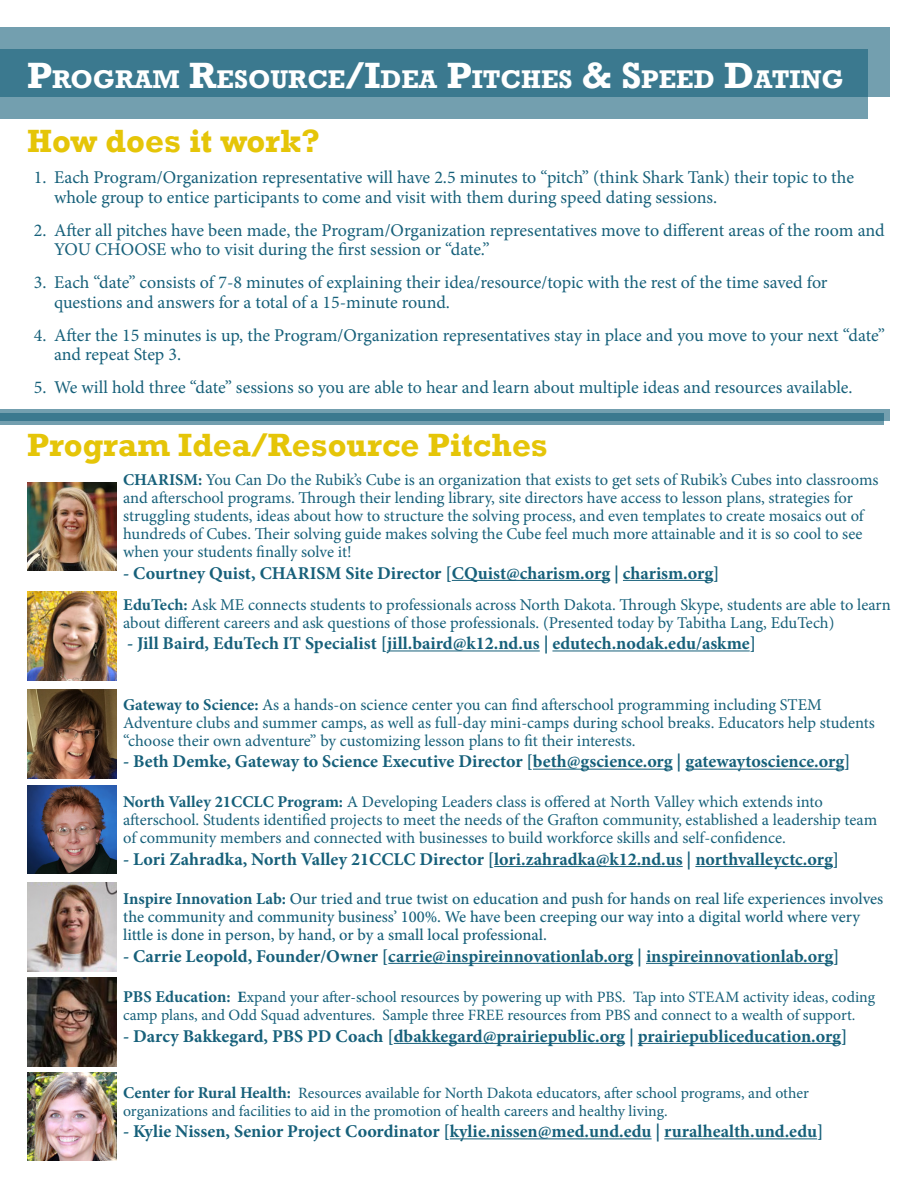
<style>
.page{position:relative;width:918px;height:1188px;background:#fff}
.page>*{position:absolute;margin:0;border:0;box-sizing:border-box;transform-origin:0 0}
.t1{font:700 33px "Rockwell";color:#e5c508}
.t2{font:700 26.25px "Rockwell";color:#fff}
.t3{font:18px/19.5px "Minion Pro";letter-spacing:-.005em;color:#16607a}
.t4{font:700 18px "Minion Pro";color:#16607a}
.t5{font:16.5px/18px "Minion Pro";letter-spacing:-.005em;color:#16607a}
.t6{font:500 16.5px/18px "Minion Pro";color:#16607a}
.t7{font:15.75px/18px "Minion Pro";color:#16607a}
.s1{font-size:37.5px}
.s2{font-weight:700}
.s3{font-weight:700;font-size:16.5px}
</style>
<div class="page">
<div style="left:0;top:27px;width:890px;height:69px;background:#739faf"></div>
<div style="left:0;top:409px;width:890px;height:12px;background:#739faf"></div>
<svg style="left:0;top:49px;width:868px;height:69px;fill:#3b798f"></svg>
<svg style="left:0;top:413px;width:883px;height:11px;fill:#3b798f"></svg>
<hr style="left:452px;top:580px;width:158px;height:1px;background:#16607a">
<hr style="left:623px;top:580px;width:90px;height:1px;background:#16607a">
<hr style="left:387px;top:651px;width:153px;height:1px;background:#16607a">
<hr style="left:552px;top:651px;width:198px;height:1px;background:#16607a">
<hr style="left:533px;top:769px;width:140px;height:1px;background:#16607a">
<hr style="left:685px;top:769px;width:159px;height:1px;background:#16607a">
<hr style="left:494px;top:866px;width:189px;height:1px;background:#16607a">
<hr style="left:695px;top:866px;width:138px;height:1px;background:#16607a">
<hr style="left:388px;top:963px;width:245px;height:1px;background:#16607a">
<hr style="left:646px;top:963px;width:187px;height:1px;background:#16607a">
<hr style="left:394px;top:1043px;width:231px;height:1px;background:#16607a">
<hr style="left:638px;top:1043px;width:203px;height:1px;background:#16607a">
<hr style="left:450px;top:1138px;width:202px;height:1px;background:#16607a">
<hr style="left:664px;top:1138px;width:153px;height:1px;background:#16607a">
<img style="left:27px;top:482px;width:90px;height:89px">
<img style="left:27px;top:785px;width:90px;height:89px">
<img style="left:27px;top:591px;width:90px;height:89px">
<img style="left:27px;top:883px;width:90px;height:88px">
<img style="left:27px;top:690px;width:90px;height:88px">
<img style="left:27px;top:978px;width:90px;height:88px">
<img style="left:27px;top:1072px;width:90px;height:89px">
<p class="t2" style="left:27px;top:63px;width:818px"><span class="s1">P</span>ROGRAM <span class="s1">R</span>ESOURCE<span class="s1">/I</span>DEA <span class="s1">P</span>ITCHES <span class="s1">&amp; S</span>PEED <span class="s1">D</span>ATING</p>
<p class="t1" style="left:27px;top:121px;width:294px">How does it work?</p>
<p class="t3" style="left:54px;top:168px;width:802px;text-indent:-20px">1. Each Program/Organization representative will have 2.5 minutes to “pitch” (think Shark Tank) their topic to the whole group to entice participants to come and visit with them during speed dating sessions.</p>
<p class="t3" style="left:54px;top:220px;width:832px;text-indent:-20px">2. After all pitches have been made, the Program/Organization representatives move to different areas of the room and<br>YOU CHOOSE who to visit during the first session or “date.”</p>
<p class="t3" style="left:54px;top:273px;width:775px;text-indent:-20px">3. Each “date” consists of 7-8 minutes of explaining their idea/resource/topic with the rest of the time saved for questions and answers for a total of a 15-minute round.</p>
<p class="t3" style="left:54px;top:325px;width:832px;text-indent:-20px">4. After the 15 minutes is up, the Program/Organization representatives stay in place and you move to your next “date” and repeat Step 3.</p>
<p class="t3" style="left:34px;top:378px;width:820px">5. We will hold three “date” sessions so you are able to hear and learn about multiple ideas and resources available.</p>
<p class="t1" style="left:27px;top:425px;width:522px">Program Idea/Resource Pitches</p>
<p class="t5" style="left:123px;top:471px;width:757px"><span class="s2">CHARISM:</span> You Can Do the Rubik’s Cube is an organization that exists to get sets of Rubik’s Cubes into classrooms and afterschool programs. Through their lending library, site directors have access to lesson plans, strategies for struggling students, ideas about how to structure the solving process, and even templates to create mosaics out of hundreds of Cubes. Their solving guide makes solving the Cube feel much more attainable and it is so cool to see when your students finally solve it!</p>
<p class="t4" style="left:123px;top:560px;width:598px">- Courtney Quist, CHARISM Site Director [CQuist@charism.org | charism.org]</p>
<p class="t5" style="left:123px;top:595px;width:769px"><span class="s2">EduTech:</span> Ask ME connects students to professionals across North Dakota. Through Skype, students are able to learn about different careers and ask questions of those professionals. (Presented today by Tabitha Lang, EduTech)</p>
<p class="t4" style="left:127px;top:631px;width:631px">- Jill Baird, EduTech IT Specialist [jill.baird@k12.nd.us | edutech.nodak.edu/askme]</p>
<p class="t5" style="left:123px;top:696px;width:753px"><span class="s2">Gateway to Science:</span> As a hands-on science center you can find afterschool programming including STEM<br>Adventure clubs and summer camps, as well as full-day mini-camps during school breaks. Educators help students “choose their own adventure” by customizing lesson plans to fit their interests.</p>
<p class="t4" style="left:123px;top:749px;width:729px">- Beth Demke, Gateway to Science Executive Director [beth@gscience.org | gatewaytoscience.org]</p>
<p class="t5" style="left:123px;top:793px;width:756px"><span class="s2">North Valley 21CCLC Program:</span> A Developing Leaders class is offered at North Valley which extends into afterschool. Students identified projects to meet the needs of the Grafton community, established a leadership team of community members and connected with businesses to build workforce skills and self-confidence.</p>
<p class="t4" style="left:123px;top:846px;width:718px">- Lori Zahradka, North Valley 21CCLC Director [lori.zahradka@k12.nd.us | northvalleyctc.org]</p>
<p class="t6" style="left:123px;top:890px;width:762px"><span class="s2">Inspire Innovation Lab:</span> Our tried and true twist on education and push for hands on real life experiences involves the community and community business’ 100%. We have been creeping our way into a digital world where very little is done in person, by hand, or by a small local professional.</p>
<p class="t4" style="left:123px;top:943px;width:718px">- Carrie Leopold, Founder/Owner [carrie@inspireinnovationlab.org | inspireinnovationlab.org]</p>
<p class="t7" style="left:123px;top:988px;width:754px"><span class="s3">PBS Education:</span> <span class="s2">E</span>xpand your after-school resources by powering up with PBS. Tap into STEAM activity ideas, coding camp plans, and Odd Squad adventures. Sample three FREE resources from PBS and connect to a wealth of support.</p>
<p class="t4" style="left:123px;top:1023px;width:726px">- Darcy Bakkegard, PBS PD Coach [dbakkegard@prairiepublic.org | prairiepubliceducation.org]</p>
<p class="t7" style="left:123px;top:1084px;width:687px"><span class="s3">Center for Rural Health:</span> Resources available for North Dakota educators, after school programs, and other organizations and facilities to aid in the promotion of health careers and healthy living.</p>
<p class="t4" style="left:123px;top:1119px;width:702px">- Kylie Nissen, Senior Project Coordinator [kylie.nissen@med.und.edu | ruralhealth.und.edu]</p>
</div>
